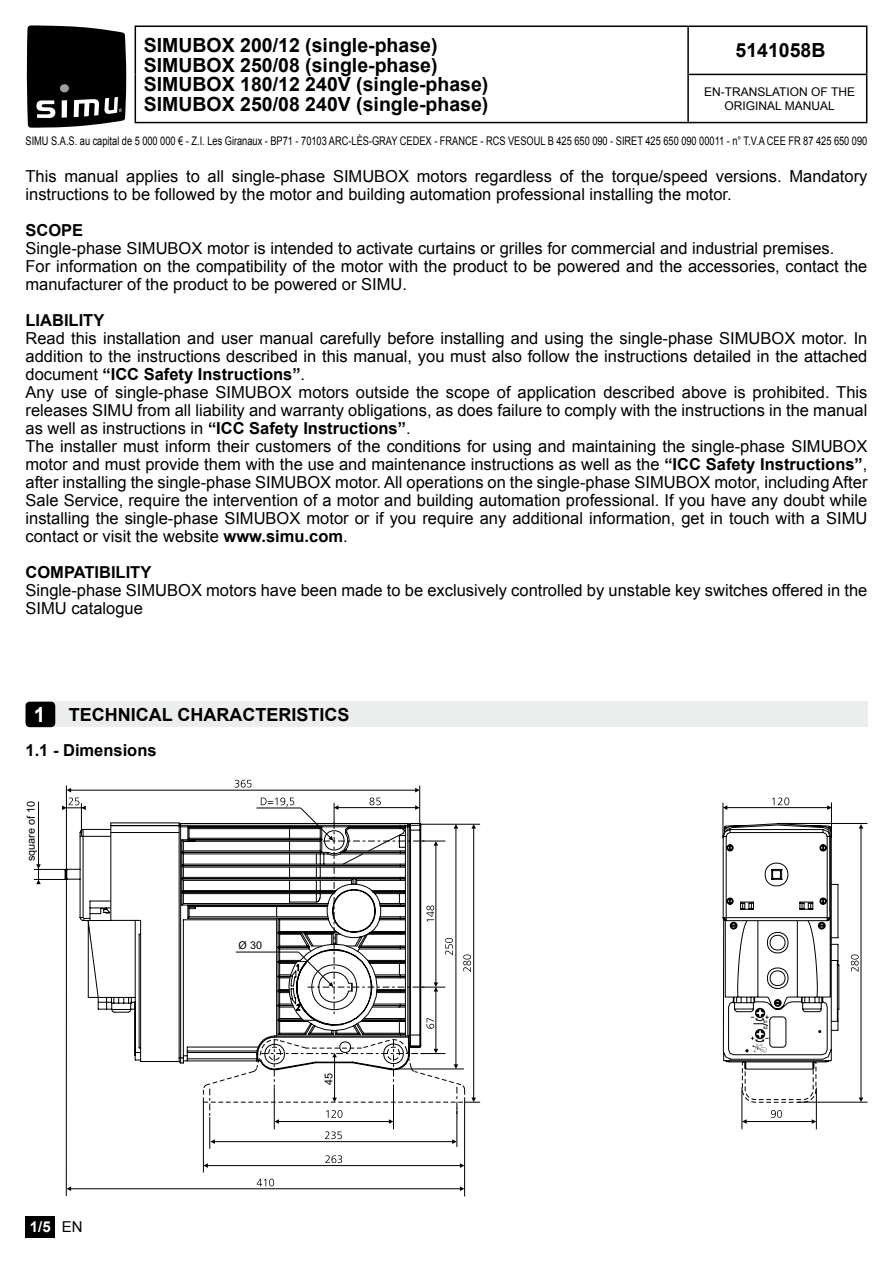
<style>
.page{position:relative;width:893px;height:1263px;background:#fff}
.page>*{position:absolute;margin:0;border:0;box-sizing:border-box;transform-origin:0 0}
.t1{font:700 19.5px/19.5px "Arial";color:#000}
.t2{font:700 18px "Arial";color:#000}
.t3{font:16.5px/18px "Arial";color:#000}
.t4{font:700 16.5px "Arial";color:#000}
.t5{font:700 15px "Arial";color:#fff}
.t6{font:12px/14.4px "Arial";color:#000;text-align:center}
.t7{font:11.85px "Arial";color:#000;scale:.78 1}
.t8{font:10.95px "Arial";color:#000}
.t9{font:10.8px "Arial";color:#000}
.t10{font:700 3.45px/5.6px "Arial";color:#000}
.s1{font-weight:700}
.s2{font-size:21px;color:#fff}
.s3{font-weight:400;color:#000}
</style>
<div class="page">
<svg style="left:27px;top:26px;width:99px;height:102px"></svg>
<div style="left:60px;top:84px;width:9px;height:8px;background:#9c9e9f;border-radius:50%"></div>
<hr style="left:687px;top:27px;width:2px;height:47px;background:#000">
<hr style="left:687px;top:74px;width:180px;height:1px;background:#000">
<hr style="left:687px;top:75px;width:2px;height:47px;background:#000">
<hr style="left:135px;top:122px;width:553px;height:1px;background:#000">
<hr style="left:688px;top:122px;width:179px;height:1px;background:#000">
<hr style="left:135px;top:26px;width:553px;height:1px;background:#000">
<hr style="left:135px;top:27px;width:1px;height:47px;background:#000">
<hr style="left:135px;top:74px;width:1px;height:48px;background:#000">
<hr style="left:688px;top:26px;width:179px;height:1px;background:#000">
<hr style="left:866px;top:27px;width:1px;height:47px;background:#000">
<hr style="left:866px;top:75px;width:1px;height:47px;background:#000">
<div style="left:38px;top:702px;width:829px;height:25px;background:#eceded"></div>
<div style="left:26px;top:702px;width:29px;height:25px;background:#000;border-radius:4px"></div>
<svg style="left:65px;top:1029px;width:345px;height:27px"></svg>
<hr style="left:34px;top:869px;width:34px;height:1px;background:#000">
<hr style="left:34px;top:879px;width:34px;height:1px;background:#000">
<hr style="left:421px;top:824px;width:59px;height:1px;background:#000">
<svg style="left:452px;top:1139px;width:5px;height:5px"></svg>
<svg style="left:210px;top:1139px;width:5px;height:5px"></svg>
<hr style="left:213px;top:1141px;width:241px;height:1px;background:#000">
<svg style="left:460px;top:1186px;width:4px;height:5px"></svg>
<svg style="left:67px;top:1186px;width:4px;height:5px"></svg>
<hr style="left:69px;top:1188px;width:393px;height:1px;background:#000">
<hr style="left:66px;top:880px;width:1px;height:316px;background:#000">
<hr style="left:456px;top:826px;width:1px;height:240px;background:#000">
<hr style="left:473px;top:826px;width:1px;height:274px;background:#000">
<hr style="left:798px;top:1102px;width:69px;height:1px;background:#000">
<hr style="left:777px;top:823px;width:90px;height:1px;background:#000">
<svg style="left:859px;top:824px;width:4px;height:5px"></svg>
<svg style="left:859px;top:1097px;width:4px;height:5px"></svg>
<hr style="left:861px;top:826px;width:1px;height:274px;background:#000">
<hr style="left:435px;top:989px;width:1px;height:62px;background:#000">
<svg style="left:827px;top:805px;width:4px;height:5px"></svg>
<hr style="left:725px;top:807px;width:104px;height:1px;background:#000">
<hr style="left:723px;top:803px;width:1px;height:35px;background:#000">
<hr style="left:831px;top:802px;width:1px;height:36px;background:#000">
<hr style="left:209px;top:1117px;width:1px;height:32px;background:#000">
<hr style="left:464px;top:1102px;width:1px;height:94px;background:#000">
<hr style="left:457px;top:1107px;width:1px;height:40px;background:#000">
<hr style="left:274px;top:1087px;width:1px;height:42px;background:#000">
<hr style="left:393px;top:1087px;width:1px;height:42px;background:#000">
<svg style="left:812px;top:1119px;width:4px;height:5px"></svg>
<svg style="left:743px;top:1119px;width:4px;height:5px"></svg>
<hr style="left:744px;top:1121px;width:70px;height:1px;background:#000">
<hr style="left:742px;top:1087px;width:1px;height:42px;background:#000">
<hr style="left:816px;top:1087px;width:1px;height:42px;background:#000">
<svg style="left:772px;top:797px;width:17px;height:8px"></svg>
<svg style="left:203px;top:1039px;width:277px;height:85px"></svg>
<svg style="left:771px;top:1110px;width:11px;height:8px"></svg>
<svg style="left:851px;top:954px;width:8px;height:18px"></svg>
<svg style="left:36px;top:780px;width:440px;height:249px"></svg>
<svg style="left:325px;top:1131px;width:17px;height:8px"></svg>
<svg style="left:460px;top:1163px;width:4px;height:5px"></svg>
<svg style="left:204px;top:1163px;width:4px;height:5px"></svg>
<hr style="left:206px;top:1165px;width:256px;height:1px;background:#000">
<hr style="left:203px;top:1102px;width:1px;height:70px;background:#000">
<svg style="left:325px;top:1155px;width:17px;height:8px"></svg>
<svg style="left:257px;top:1179px;width:17px;height:7px"></svg>
<svg style="left:722px;top:823px;width:117px;height:280px"></svg>
<div style="left:26px;top:1216px;width:29px;height:21px;background:#000"></div>
<p class="t1" style="left:144px;top:36px;width:346px">SIMUBOX 200/12 (single-phase)<br>SIMUBOX 250/08 (single-phase)<br>SIMUBOX 180/12 240V (single-phase)<br>SIMUBOX 250/08 240V (single-phase)</p>
<p class="t1" style="left:735px;top:41px;width:91px">5141058B</p>
<p class="t6" style="left:704px;top:84px;width:152px">EN-TRANSLATION OF THE<br>ORIGINAL MANUAL</p>
<p class="t7" style="left:26px;top:133px;width:1081px">SIMU S.A.S. au capital de 5 000 000 € - Z.I. Les Giranaux - BP71 - 70103 ARC-LÈS-GRAY CEDEX - FRANCE - RCS VESOUL B 425 650 090 - SIRET 425 650 090 00011 - n° T.V.A CEE FR 87 425 650 090</p>
<p class="t3" style="left:26px;top:167px;width:843px">This manual applies to all single-phase SIMUBOX motors regardless of the torque/speed versions. Mandatory instructions to be followed by the motor and building automation professional installing the motor.</p>
<p class="t4" style="left:26px;top:219px;width:59px">SCOPE</p>
<p class="t3" style="left:26px;top:239px;width:843px">Single-phase SIMUBOX motor is intended to activate curtains or grilles for commercial and industrial premises.<br>For information on the compatibility of the motor with the product to be powered and the accessories, contact the manufacturer of the product to be powered or SIMU.</p>
<p class="t4" style="left:26px;top:309px;width:80px">LIABILITY</p>
<p class="t3" style="left:26px;top:329px;width:843px">Read this installation and user manual carefully before installing and using the single-phase SIMUBOX motor. In addition to the instructions described in this manual, you must also follow the instructions detailed in the attached document <span class="s1">“ICC Safety Instructions”</span>.<br>Any use of single-phase SIMUBOX motors outside the scope of application described above is prohibited. This releases SIMU from all liability and warranty obligations, as does failure to comply with the instructions in the manual as well as instructions in <span class="s1">“ICC Safety Instructions”</span>.<br>The installer must inform their customers of the conditions for using and maintaining the single-phase SIMUBOX motor and must provide them with the use and maintenance instructions as well as the <span class="s1">“ICC Safety Instructions”</span>, after installing the single-phase SIMUBOX motor. All operations on the single-phase SIMUBOX motor, including After Sale Service, require the intervention of a motor and building automation professional. If you have any doubt while installing the single-phase SIMUBOX motor or if you require any additional information, get in touch with a SIMU contact or visit the website <span class="s1">www.simu.com</span>.</p>
<p class="t4" style="left:26px;top:561px;width:127px">COMPATIBILITY</p>
<p class="t3" style="left:26px;top:582px;width:843px">Single-phase SIMUBOX motors have been made to be exclusively controlled by unstable key switches offered in the<br>SIMU catalogue</p>
<p class="t2" style="left:34px;top:703px;width:317px"><span class="s2">1</span> TECHNICAL CHARACTERISTICS</p>
<p class="t4" style="left:26px;top:739px;width:133px">1.1 - Dimensions</p>
<p class="t8" style="left:24px;top:861px;width:62px;rotate:-90deg">square of 10</p>
<p class="t5" style="left:30px;top:1216px;width:54px">1/5 <span class="s3">EN</span></p>
<p class="t9" style="left:239px;top:938px;width:25px">Ø 30</p>
<p class="t9" style="left:322px;top:1085px;width:14px;rotate:-90deg">45</p>
<p class="t10" style="left:764px;top:1019px;width:6px">S1<br>S2</p>
</div>
